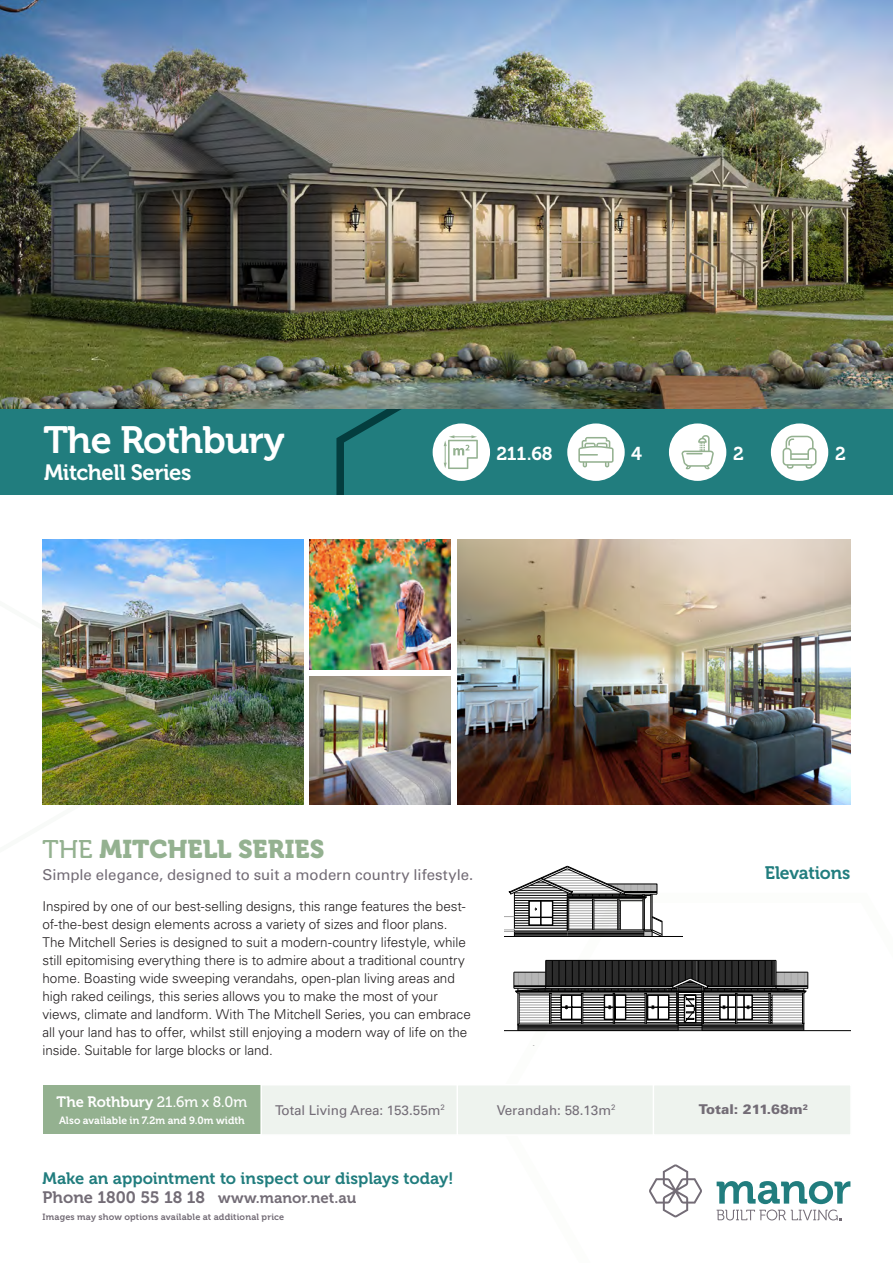
<style>
.page{position:relative;width:893px;height:1263px;background:#fff}
.page>*{position:absolute;margin:0;border:0;box-sizing:border-box;transform-origin:0 0}
.t1{font:37.8px "Museo 700";letter-spacing:-.02em;color:#fff}
.t2{font:25.5px "Museo 900";color:#94b190}
.t3{font:22.05px "Museo 700";letter-spacing:-.02em;color:#fff}
.head{font:18.6px "Museo 700";color:#fff}
.head-2{font:18px "Museo 700";letter-spacing:-.01em;color:#217d7e}
.t4{font:16.5px "Museo 700";color:#217d7e}
.t5{font:15px "Univers";color:#736c76}
.t6{font:15px "Museo 700";color:#736c76}
.head-3{font:15px "Museo 700";color:#fff}
.t7{font:300 13.5px/18px "Univers";letter-spacing:-.005em;color:#231f20}
.t8{font:13.5px "Univers";letter-spacing:-.01em;color:#736c76}
.t9{font:900 13.5px "Univers";color:#736c76}
.head-4{font:10.5px "Museo 700";letter-spacing:.005em;color:#fff}
.t10{font:9px "Museo 700";letter-spacing:.02em;color:#736c76}
.s1{font-family:"Museo 500"}
.s2{font-size:16.5px}
</style>
<div class="page">
<svg style="left:504px;top:920px;width:347px;height:301px"></svg>
<svg style="left:649px;top:1164px;width:53px;height:53px"></svg>
<svg style="left:717px;top:1181px;width:133px;height:39px"></svg>
<img style="left:0;top:0;width:893px;height:410px">
<div style="left:0;top:410px;width:893px;height:85px;background:#217d7e"></div>
<svg style="left:336px;top:410px;width:493px;height:85px"></svg>
<div style="left:433px;top:423px;width:57px;height:58px;background:#fff;border-radius:50%"></div>
<div style="left:567px;top:423px;width:58px;height:58px;background:#fff;border-radius:50%"></div>
<div style="left:669px;top:423px;width:57px;height:58px;background:#fff;border-radius:50%"></div>
<div style="left:771px;top:423px;width:57px;height:58px;background:#fff;border-radius:50%"></div>
<svg style="left:783px;top:436px;width:33px;height:33px"></svg>
<svg style="left:578px;top:437px;width:36px;height:30px"></svg>
<svg style="left:444px;top:435px;width:34px;height:34px"></svg>
<svg style="left:681px;top:435px;width:33px;height:34px"></svg>
<img style="left:310px;top:539px;width:140px;height:130px">
<div style="left:43px;top:1085px;width:217px;height:49px;background:#94b190"></div>
<svg style="left:260px;top:1083px;width:591px;height:53px;background:#eff3ef"></svg>
<hr style="left:643px;top:955px;width:33px;height:1px;background:#000">
<hr style="left:504px;top:1030px;width:346px;height:1px;background:#000">
<svg style="left:514px;top:960px;width:294px;height:71px"></svg>
<hr style="left:504px;top:936px;width:179px;height:1px;background:#000">
<svg style="left:504px;top:866px;width:158px;height:70px"></svg>
<hr style="left:624px;top:892px;width:33px;height:1px;background:#000">
<hr style="left:624px;top:891px;width:33px;height:1px;background:#000">
<hr style="left:504px;top:1094px;width:155px;height:1px;background:#000">
<hr style="left:683px;top:1094px;width:102px;height:1px;background:#000">
<hr style="left:504px;top:1096px;width:155px;height:1px;background:#000">
<hr style="left:683px;top:1096px;width:102px;height:1px;background:#000">
<hr style="left:504px;top:1097px;width:155px;height:1px;background:#000">
<hr style="left:683px;top:1097px;width:102px;height:1px;background:#000">
<hr style="left:504px;top:1098px;width:155px;height:1px;background:#000">
<hr style="left:683px;top:1098px;width:102px;height:1px;background:#000">
<img style="left:457px;top:539px;width:393px;height:265px">
<img style="left:43px;top:539px;width:260px;height:265px">
<img style="left:310px;top:676px;width:140px;height:128px">
<p class="t1" style="left:43px;top:418px;width:243px">The Rothbury</p>
<h3 class="t3" style="left:44px;top:460px;width:149px">Mitchell Series</h3>
<p class="head" style="left:497px;top:444px;width:58px">211.68</p>
<p class="head" style="left:631px;top:444px;width:12px">4</p>
<p class="head" style="left:733px;top:444px;width:12px">2</p>
<p class="head" style="left:835px;top:444px;width:12px">2</p>
<h2 class="t2" style="left:43px;top:834px;width:283px"><span class="s1">THE</span> MITCHELL SERIES</h2>
<p class="t5" style="left:43px;top:866px;width:432px">Simple elegance, designed to suit a modern country lifestyle.</p>
<p class="t7" style="left:43px;top:897px;width:430px">Inspired by one of our best-selling designs, this range features the best&shy;of-the-best design elements across a variety of sizes and floor plans.<br>The Mitchell Series is designed to suit a modern-country lifestyle, while still epitomising everything there is to admire about a traditional country home. Boasting wide sweeping verandahs, open-plan living areas and high raked ceilings, this series allows you to make the most of your views, climate and landform. With The Mitchell Series, you can embrace all your land has to offer, whilst still enjoying a modern way of life on the inside. Suitable for large blocks or land.</p>
<p class="head-2" style="left:765px;top:863px;width:87px">Elevations</p>
<p class="head-3" style="left:57px;top:1094px;width:192px">The Rothbury <span class="s1">21.6m x 8.0m</span></p>
<p class="head-4" style="left:59px;top:1114px;width:187px">Also available in 7.2m and 9.0m width</p>
<p class="t8" style="left:275px;top:1102px;width:171px">Total Living Area: 153.55m<sup>2</sup></p>
<p class="t8" style="left:497px;top:1102px;width:120px">Verandah: 58.13m<sup>2</sup></p>
<p class="t9" style="left:699px;top:1101px;width:111px">Total: 211.68m<sup>2</sup></p>
<p class="t4" style="left:43px;top:1169px;width:412px">Make an appointment to inspect our displays today!</p>
<p class="t6" style="left:43px;top:1190px;width:315px"><span class="s2">Phone 1800 55 18 18</span> www.manor.net.au</p>
<p class="t10" style="left:43px;top:1212px;width:243px">Images may show options available at additional price</p>
</div>
